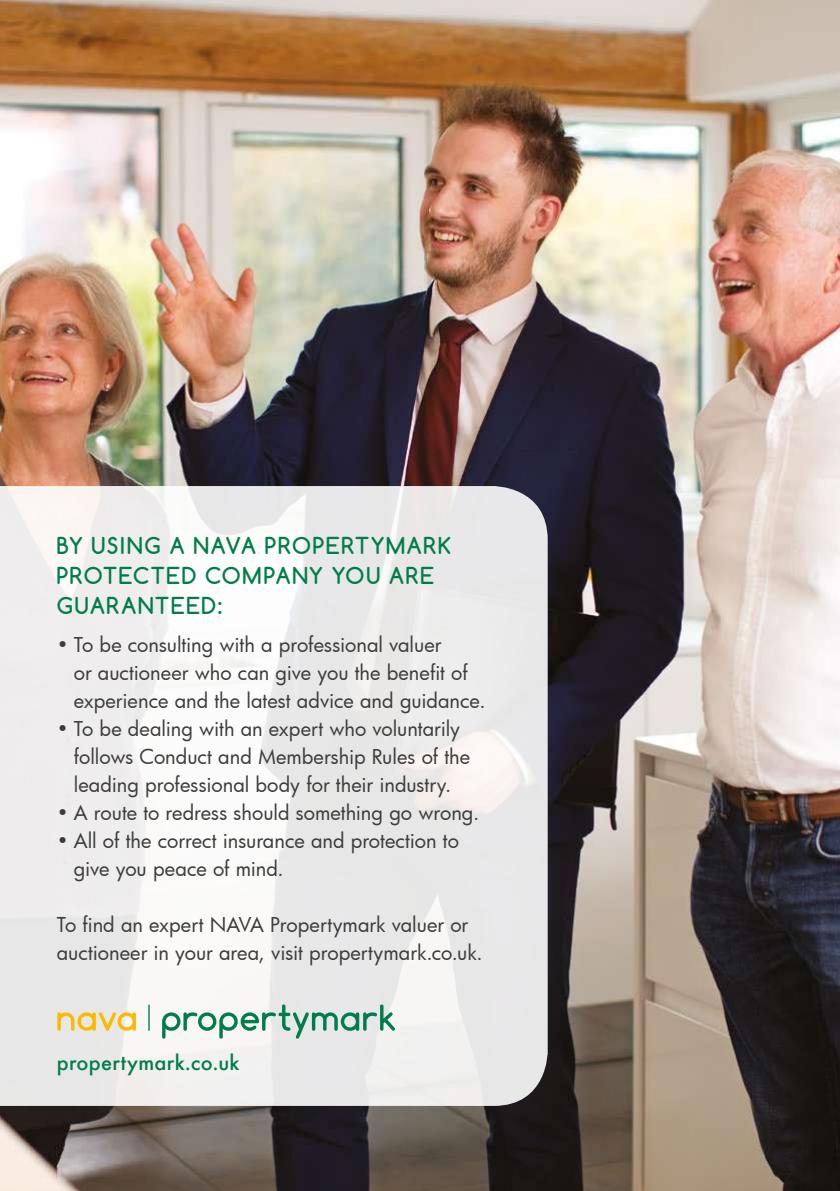
<style>
.page{position:relative;width:840px;height:1191px;background:#fff}
.page>*{position:absolute;margin:0;border:0;box-sizing:border-box;transform-origin:0 0}
.t1{font:700 22px/30px "Comfortaa";letter-spacing:.065em;color:#007d4a}
.t2{font:20px/28px "Futura";color:#3c3c3b}
.t3{font:500 20px "Futura";letter-spacing:.015em;color:#007d4a}
</style>
<div class="page">
<img style="left:0;top:0;width:839px;height:1191px">
<svg style="left:0;top:486px;width:547px;height:620px;fill:#eeecec"></svg>
<hr style="left:148px;top:1004px;width:2px;height:26px;background:#007d4a">
<svg style="left:162px;top:1004px;width:233px;height:34px"></svg>
<svg style="left:57px;top:1012px;width:79px;height:18px"></svg>
<p class="t1" style="left:57px;top:530px;width:395px">BY USING A NAVA PROPERTYMARK<br>PROTECTED COMPANY YOU ARE<br>GUARANTEED:</p>
<p class="t2" style="left:74px;top:630px;width:413px;text-indent:-17px">• To be consulting with a professional valuer<br>or auctioneer who can give you the benefit of experience and the latest advice and guidance.</p>
<p class="t2" style="left:74px;top:714px;width:398px;text-indent:-17px">• To be dealing with an expert who voluntarily follows Conduct and Membership Rules of the leading professional body for their industry.</p>
<p class="t2" style="left:57px;top:798px;width:424px">• A route to redress should something go wrong.</p>
<p class="t2" style="left:74px;top:826px;width:386px;text-indent:-17px">• All of the correct insurance and protection to give you peace of mind.</p>
<p class="t2" style="left:57px;top:910px;width:427px">To find an expert NAVA Propertymark valuer or auctioneer in your area, visit propertymark.co.uk.</p>
<p class="t3" style="left:57px;top:1048px;width:184px">propertymark.co.uk</p>
</div>
